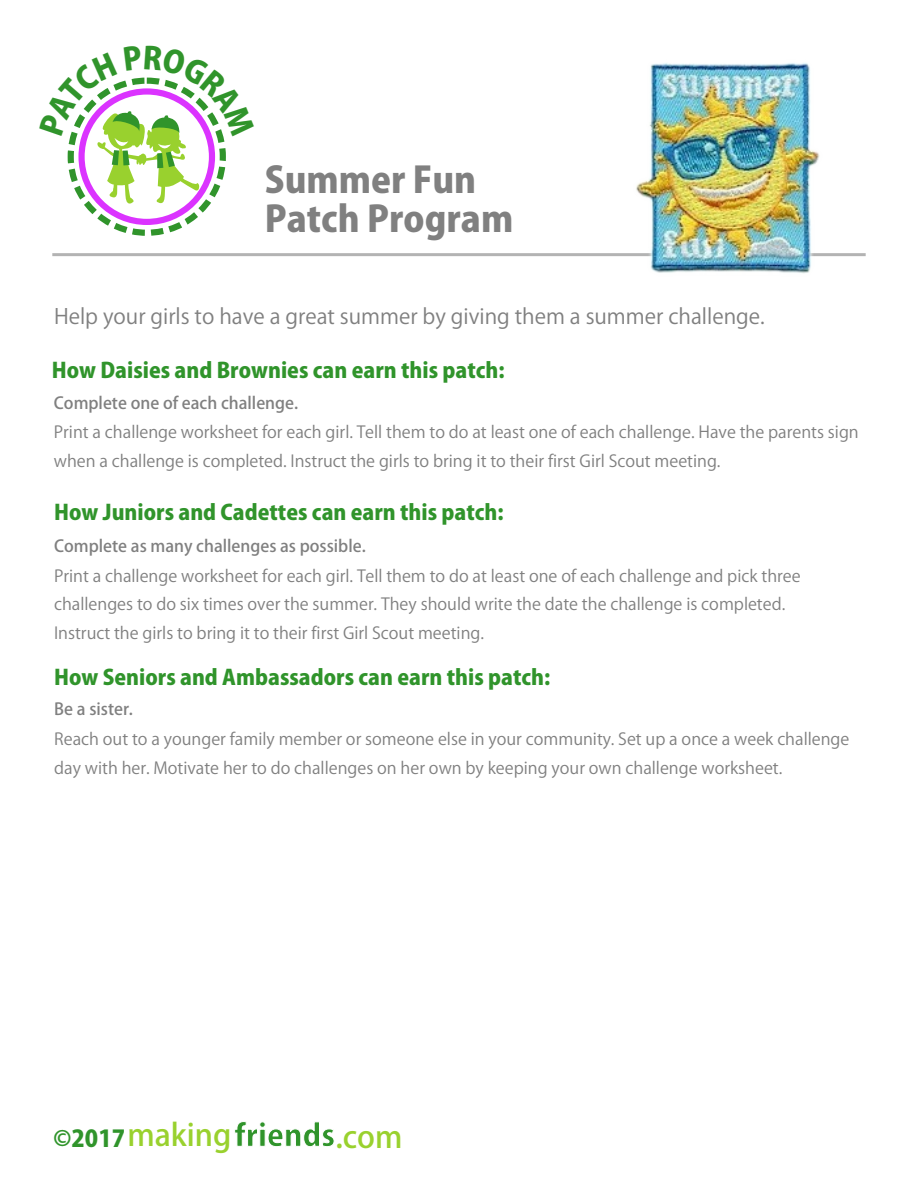
<style>
.page{position:relative;width:918px;height:1188px;background:#fff}
.page>*{position:absolute;margin:0;border:0;box-sizing:border-box;transform-origin:0 0}
.t1{font:800 35.7px/39.8px "Koz Go Pro";color:#808080}
.t2{font:500 30.3px "Koz Go Pr 6 N";color:#99d12e}
.t3{font:800 21px "Koz Go Pro";color:#30942b}
.t4{font:21px "Koz Go Pr 6 N";color:#808080}
.t5{font:16.5px/28.8px "Koz Go Pr 6 N";color:#808080}
.t6{font:500 16.5px "Koz Go Pr 6 N";color:#808080}
.s1{font-family:"Koz Go Pro";font-weight:800;font-size:23.1px;color:#30942b}
.s2{font-family:"Koz Go Pro";font-weight:800;color:#30942b}
</style>
<div class="page">
<hr style="left:52px;top:253px;width:814px;height:3px;background:#b3b3b3">
<img style="left:570px;top:63px;width:296px;height:211px">
<svg style="left:67px;top:77px;width:159px;height:127px"></svg>
<h1 class="t1" style="left:265px;top:159px;width:250px">Summer Fun<br>Patch Program</h1>
<p class="t4" style="left:54px;top:305px;width:712px">Help your girls to have a great summer by giving them a summer challenge.</p>
<p class="t3" style="left:52px;top:359px;width:454px">How Daisies and Brownies can earn this patch:</p>
<p class="t6" style="left:54px;top:394px;width:246px">Complete one of each challenge.</p>
<p class="t5" style="left:54px;top:418px;width:806px">Print a challenge worksheet for each girl. Tell them to do at least one of each challenge. Have the parents sign when a challenge is completed. Instruct the girls to bring it to their first Girl Scout meeting.</p>
<p class="t3" style="left:54px;top:502px;width:451px">How Juniors and Cadettes can earn this patch:</p>
<p class="t6" style="left:54px;top:538px;width:313px">Complete as many challenges as possible.</p>
<p class="t5" style="left:54px;top:561px;width:748px">Print a challenge worksheet for each girl. Tell them to do at least one of each challenge and pick three challenges to do six times over the summer. They should write the date the challenge is completed.<br>Instruct the girls to bring it to their first Girl Scout meeting.</p>
<p class="t3" style="left:54px;top:667px;width:498px">How Seniors and Ambassadors can earn this patch:</p>
<p class="t6" style="left:54px;top:701px;width:80px">Be a sister.</p>
<p class="t5" style="left:54px;top:724px;width:797px">Reach out to a younger family member or someone else in your community. Set up a once a week challenge day with her. Motivate her to do challenges on her own by keeping your own challenge worksheet.</p>
<h2 class="t2" style="left:54px;top:1120px;width:350px"><span class="s1">©2017</span> making<span class="s2">friends</span>.com</h2>
</div>
